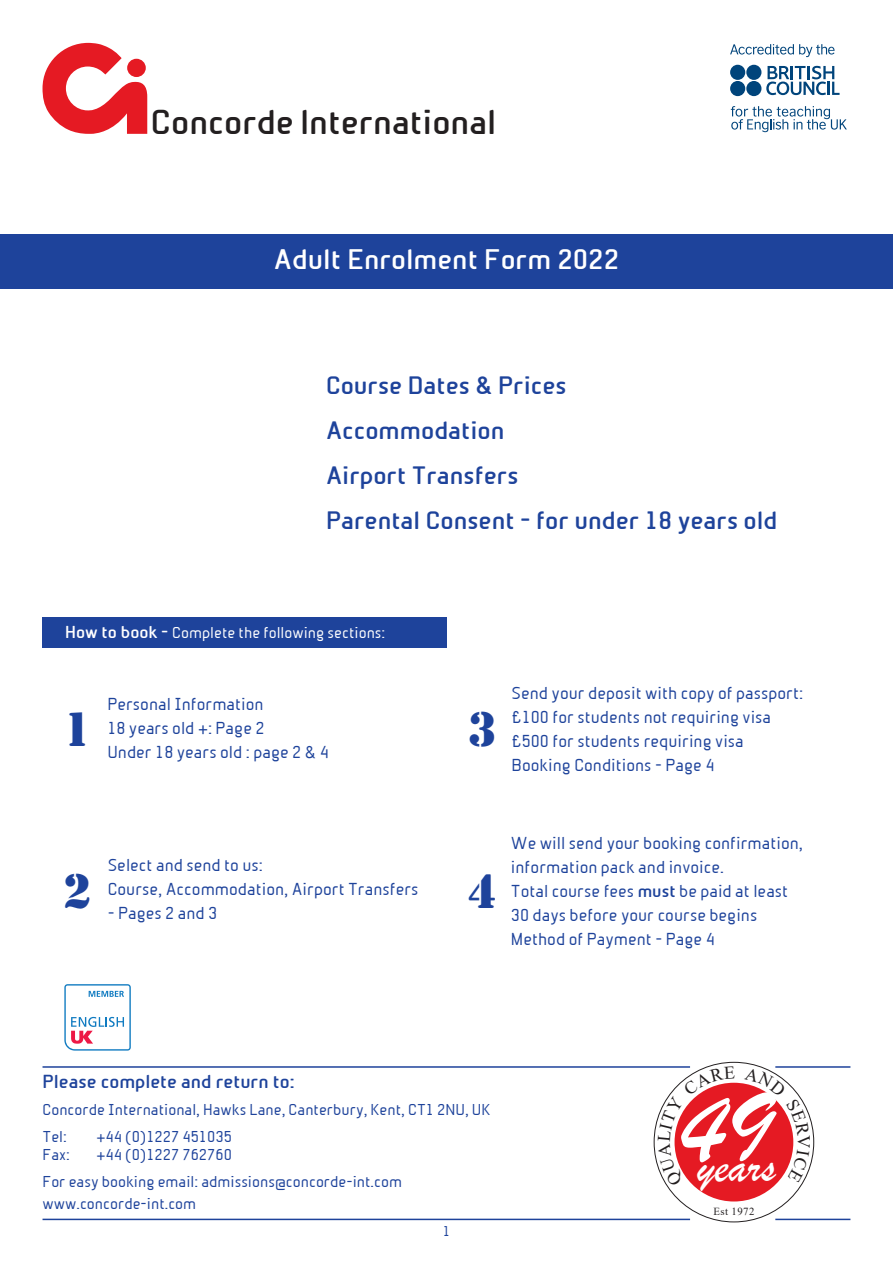
<style>
.page{position:relative;width:893px;height:1263px;background:#fff}
.page>*{position:absolute;margin:0;border:0;box-sizing:border-box;transform-origin:0 0}
.box_facts{font:102.6px "Brush Script";color:#fff}
.box_facts-2{font:46.8px "Brush Script";color:#fff}
.t1{font:45px "Stencil Std";color:#1e439b}
.t2{font:700 33px "Beta Sans";color:#231f20}
.t3{font:700 27px "Beta Sans";color:#fff}
.t4{font:700 24px "Beta Sans";color:#1e439b}
.t5{font:700 18px "Beta Sans";color:#1e439b}
.t6{font:16.5px/24px "Beta Sans";color:#1e439b}
.t7{font:15px "Beta Sans";color:#1e439b}
.t8{font:15px "Beta Sans";color:#fff}
.t9{font:13.5px "Beta Sans";color:#1e439b}
.t10{font:10.8px "Times New Roman";letter-spacing:.04em;color:#231f20}
.s1{font-weight:700;font-size:16.5px}
.s2{font-weight:700}
</style>
<div class="page">
<svg style="left:730px;top:44px;width:105px;height:13px"></svg>
<svg style="left:731px;top:106px;width:116px;height:26px"></svg>
<svg style="left:766px;top:66px;width:73px;height:29px"></svg>
<div style="left:730px;top:65px;width:15px;height:15px;background:#00447b;border-radius:50%"></div>
<div style="left:746px;top:65px;width:15px;height:15px;background:#00447b;border-radius:50%"></div>
<div style="left:730px;top:81px;width:15px;height:15px;background:#00447b;border-radius:50%"></div>
<div style="left:746px;top:81px;width:15px;height:15px;background:#00447b;border-radius:50%"></div>
<svg style="left:43px;top:43px;width:104px;height:91px"></svg>
<div style="left:0;top:234px;width:893px;height:54px;background:#1e439b"></div>
<div style="left:43px;top:618px;width:404px;height:30px;background:#1e439b"></div>
<hr style="left:43px;top:1066px;width:647px;height:2px;background:#1e439b">
<hr style="left:43px;top:1219px;width:647px;height:1px;background:#1e439b">
<hr style="left:775px;top:1066px;width:75px;height:2px;background:#1e439b">
<hr style="left:775px;top:1219px;width:75px;height:1px;background:#1e439b">
<svg style="left:64px;top:984px;width:67px;height:66px"></svg>
<svg style="left:670px;top:1078px;width:128px;height:128px"></svg>
<div style="left:674px;top:1083px;width:119px;height:118px;background:#e51a23;border-radius:50%"></div>
<svg style="left:658px;top:1066px;width:77px;height:120px"></svg>
<svg style="left:744px;top:1067px;width:66px;height:116px"></svg>
<p class="t2" style="left:151px;top:103px;width:347px">Concorde lnternational</p>
<p class="t3" style="left:274px;top:244px;width:347px">Adult Enrolment Form 2022</p>
<p class="t4" style="left:326px;top:371px;width:242px">Course Dates &amp; Prices</p>
<p class="t4" style="left:326px;top:416px;width:180px">Accommodation</p>
<p class="t4" style="left:326px;top:461px;width:194px">Airport Transfers</p>
<p class="t4" style="left:326px;top:506px;width:453px">Parental Consent - for under 18 years old</p>
<p class="t8" style="left:65px;top:624px;width:322px"><span class="s1">How to book -</span> Complete the following sections:</p>
<p class="t1" style="left:63px;top:700px;width:30px">1</p>
<p class="t6" style="left:107px;top:692px;width:158px">Personal Information</p>
<p class="t6" style="left:107px;top:716px;width:159px">18 years old +: Page 2</p>
<p class="t6" style="left:107px;top:740px;width:223px">Under 18 years old : page 2 &amp; 4</p>
<p class="t1" style="left:468px;top:700px;width:30px">3</p>
<p class="t6" style="left:512px;top:681px;width:293px">Send your deposit with copy of passport:</p>
<p class="t6" style="left:512px;top:705px;width:261px">£100 for students not requiring visa</p>
<p class="t6" style="left:512px;top:729px;width:234px">£500 for students requiring visa</p>
<p class="t6" style="left:512px;top:753px;width:204px">Booking Conditions - Page 4</p>
<p class="t6" style="left:108px;top:853px;width:157px">Select and send to us:</p>
<p class="t6" style="left:108px;top:877px;width:312px">Course, Accommodation, Airport Transfers</p>
<p class="t6" style="left:108px;top:901px;width:111px">- Pages 2 and 3</p>
<p class="t1" style="left:63px;top:862px;width:30px">2</p>
<p class="t1" style="left:468px;top:862px;width:30px">4</p>
<p class="t6" style="left:511px;top:831px;width:294px">We will send your booking confirmation, information pack and invoice.</p>
<p class="t6" style="left:511px;top:879px;width:279px">Total course fees <span class="s2">must</span> be paid at least<br>30 days before your course begins</p>
<p class="t6" style="left:511px;top:927px;width:205px">Method of Payment - Page 4</p>
<p class="t5" style="left:43px;top:1071px;width:254px">Please complete and return to:</p>
<p class="t7" style="left:43px;top:1101px;width:450px">Concorde International, Hawks Lane, Canterbury, Kent, CT1 2NU, UK</p>
<p class="t7" style="left:43px;top:1128px;width:26px">Tel:</p>
<p class="t7" style="left:97px;top:1128px;width:137px">+44 (0)1227 451035</p>
<p class="t7" style="left:43px;top:1146px;width:29px">Fax:</p>
<p class="t7" style="left:97px;top:1146px;width:137px">+44 (0)1227 762760</p>
<p class="t7" style="left:43px;top:1173px;width:361px">For easy booking email: admissions@concorde-int.com</p>
<p class="t7" style="left:43px;top:1195px;width:155px">www.concorde-int.com</p>
<p class="t9" style="left:443px;top:1223px;width:9px">1</p>
<p class="box_facts" style="left:681px;top:1066px;width:92px">49</p>
<p class="box_facts-2" style="left:697px;top:1138px;width:80px">years</p>
<p class="t10" style="left:713px;top:1204px;width:43px">Est 1972</p>
</div>
